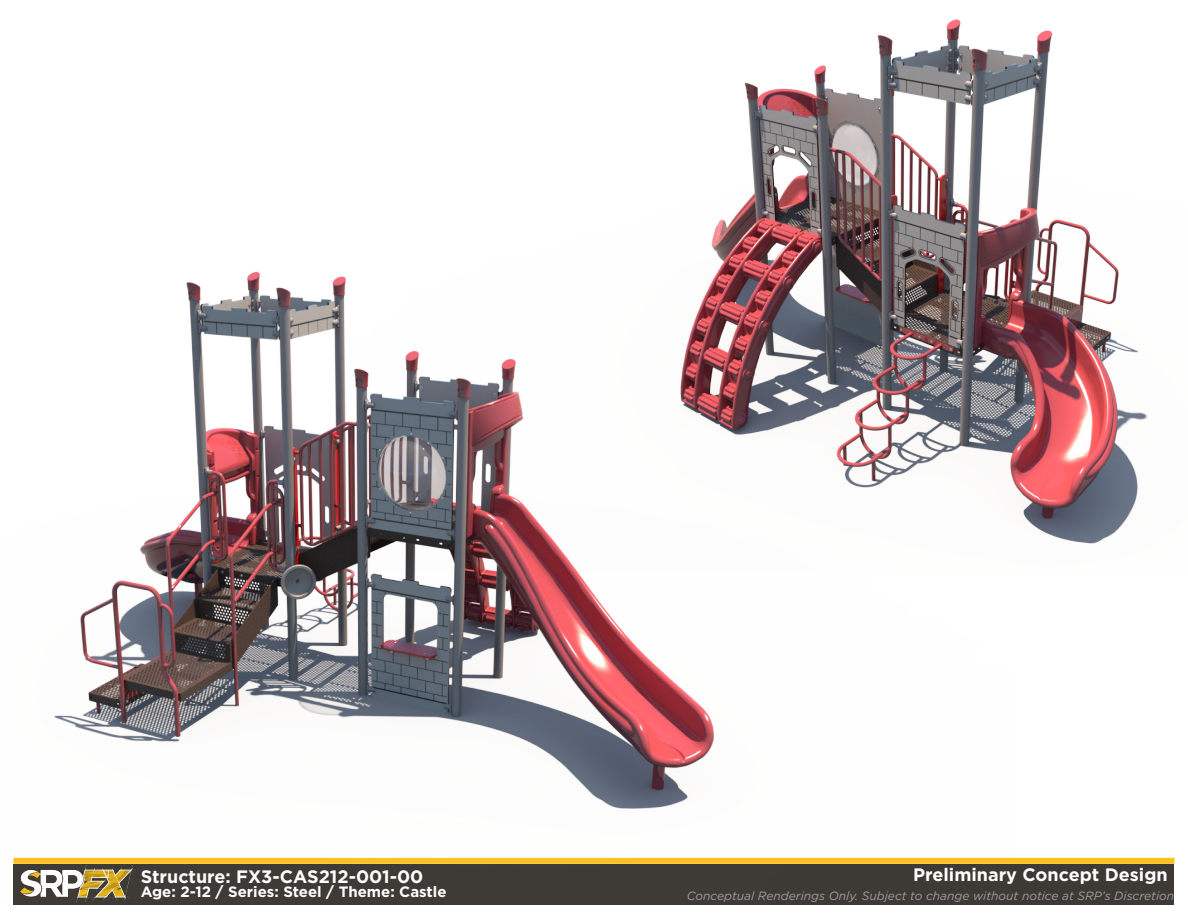
<style>
.page{position:relative;width:1188px;height:918px;background:#fff}
.page>*{position:absolute;margin:0;border:0;box-sizing:border-box;transform-origin:0 0}
.t1{font:700 18px "Gotham";color:#fff}
.t2{font:700 15px "Gotham";color:#fff}
.t3{font:italic 12px "Gotham";color:#9d9fa2}
</style>
<div class="page">
<div style="left:14px;top:858px;width:1160px;height:6px;background:#fec221"></div>
<div style="left:14px;top:864px;width:1160px;height:40px;background:#3d3934"></div>
<img style="left:13px;top:271px;width:1004px;height:632px">
<img style="left:338px;top:19px;width:810px;height:551px">
<h1 class="t1" style="left:913px;top:863px;width:256px">Preliminary Concept Design</h1>
<h1 class="t1" style="left:141px;top:864px;width:284px">Structure: FX3-CAS212-001-00</h1>
<p class="t2" style="left:141px;top:882px;width:307px">Age: 2-12 / Series: Steel / Theme: Castle</p>
<p class="t3" style="left:687px;top:888px;width:489px">Conceptual Renderings Only. Subject to change without notice at SRP’s Discretion</p>
</div>
